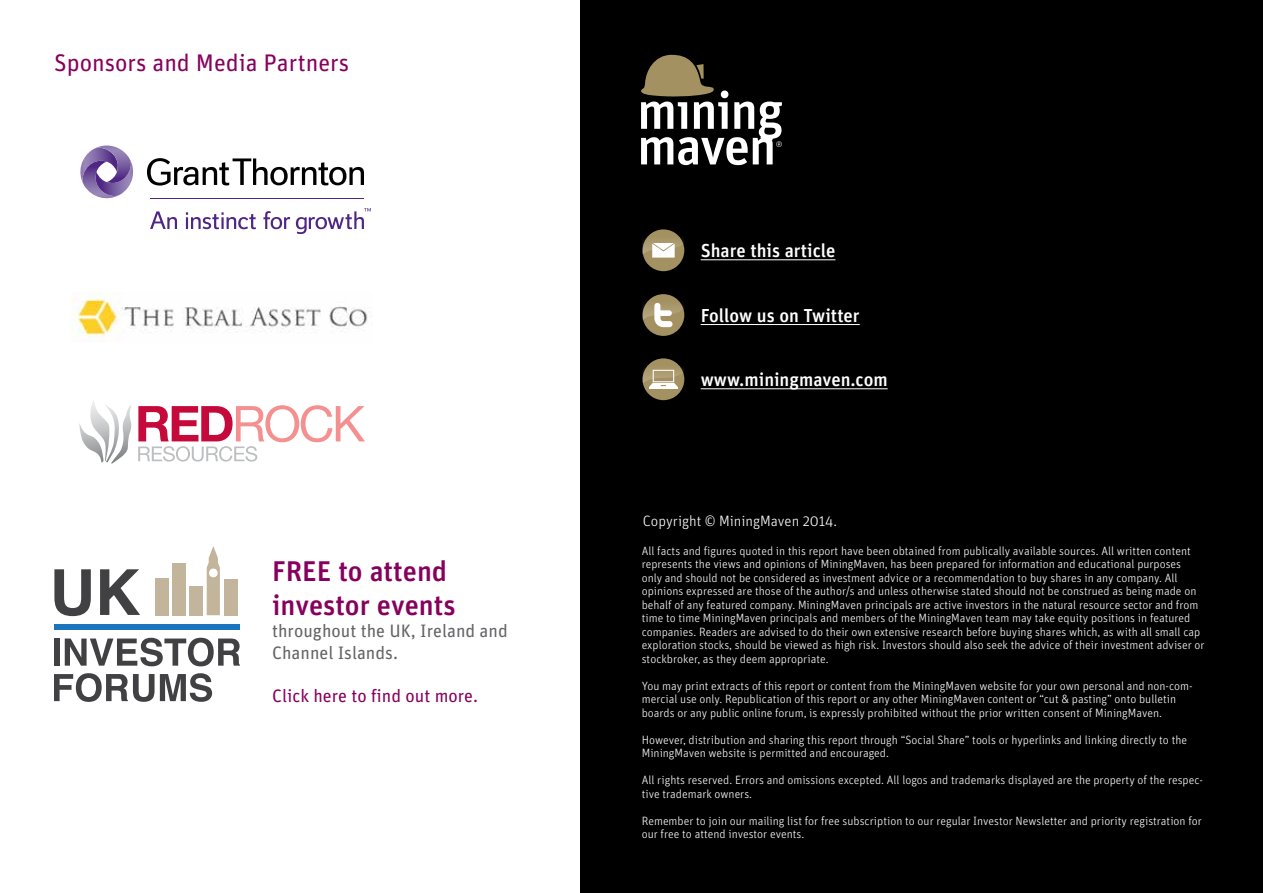
<style>
.page{position:relative;width:1263px;height:893px;background:#fff}
.page>*{position:absolute;margin:0;border:0;box-sizing:border-box;transform-origin:0 0}
.t1{font:500 28.5px/34.2px "Unit";color:#86005e}
.t2{font:24px "Unit";color:#86005e}
.t3{font:500 18.75px "Unit";color:#fff}
.t4{font:18px/21.6px "Unit";color:#636466}
.t5{font:18px "Unit";color:#86005e}
.t6{font:300 15px "Unit";color:#fff}
.t7{font:300 12px/13.5px "Unit";color:#fff}
</style>
<div class="page">
<div style="left:580px;top:0;width:683px;height:892px;background:#000"></div>
<div style="left:642px;top:229px;width:42px;height:42px;background:#a39161;border-radius:50%"></div>
<hr style="left:701px;top:260px;width:134px;height:1px;background:#fff">
<div style="left:642px;top:294px;width:42px;height:42px;background:#a39161;border-radius:50%"></div>
<hr style="left:701px;top:324px;width:159px;height:1px;background:#fff">
<div style="left:642px;top:358px;width:42px;height:42px;background:#a39161;border-radius:50%"></div>
<hr style="left:701px;top:388px;width:187px;height:1px;background:#fff">
<svg style="left:641px;top:55px;width:141px;height:110px"></svg>
<svg style="left:642px;top:229px;width:42px;height:29px"></svg>
<svg style="left:642px;top:294px;width:42px;height:33px"></svg>
<svg style="left:642px;top:358px;width:42px;height:31px"></svg>
<svg style="left:147px;top:158px;width:217px;height:28px"></svg>
<svg style="left:150px;top:211px;width:27px;height:18px"></svg>
<svg style="left:186px;top:212px;width:70px;height:17px"></svg>
<svg style="left:263px;top:211px;width:27px;height:18px"></svg>
<svg style="left:296px;top:208px;width:75px;height:26px"></svg>
<hr style="left:151px;top:198px;width:213px;height:1px;background:#4f2683">
<svg style="left:80px;top:145px;width:54px;height:54px"></svg>
<div style="left:155px;top:578px;width:13px;height:37px;background:#c2b59b"></div>
<div style="left:172px;top:563px;width:13px;height:52px;background:#c2b59b"></div>
<div style="left:189px;top:586px;width:14px;height:29px;background:#c2b59b"></div>
<div style="left:224px;top:579px;width:13px;height:36px;background:#c2b59b"></div>
<svg style="left:54px;top:569px;width:37px;height:47px"></svg>
<svg style="left:100px;top:569px;width:40px;height:46px"></svg>
<div style="left:54px;top:638px;width:6px;height:28px;background:#414042"></div>
<svg style="left:65px;top:638px;width:175px;height:28px"></svg>
<svg style="left:54px;top:673px;width:158px;height:29px"></svg>
<div style="left:54px;top:624px;width:186px;height:6px;background:#1c75bc"></div>
<svg style="left:207px;top:546px;width:13px;height:69px"></svg>
<div style="left:209px;top:568px;width:9px;height:9px;background:#fff;border-radius:50%"></div>
<img style="left:72px;top:292px;width:300px;height:50px">
<svg style="left:138px;top:405px;width:227px;height:57px"></svg>
<svg style="left:79px;top:401px;width:53px;height:63px"></svg>
<h2 class="t2" style="left:54px;top:49px;width:297px">Sponsors and Media Partners</h2>
<h1 class="t1" style="left:272px;top:554px;width:185px">FREE to attend investor events</h1>
<h3 class="t4" style="left:272px;top:620px;width:237px">throughout the UK, Ireland and<br>Channel Islands.</h3>
<h3 class="t5" style="left:272px;top:685px;width:207px">Click here to find out more.</h3>
<h3 class="t3" style="left:701px;top:239px;width:136px">Share this article</h3>
<h3 class="t3" style="left:701px;top:304px;width:160px">Follow us on Twitter</h3>
<h3 class="t3" style="left:701px;top:368px;width:188px">www.miningmaven.com</h3>
<p class="t6" style="left:643px;top:512px;width:196px">Copyright © MiningMaven 2014.</p>
<p class="t7" style="left:642px;top:544px;width:564px">All facts and figures quoted in this report have been obtained from publically available sources. All written content represents the views and opinions of MiningMaven, has been prepared for information and educational purposes<br>only and should not be considered as investment advice or a recommendation to buy shares in any company. All opinions expressed are those of the author/s and unless otherwise stated should not be construed as being made on behalf of any featured company. MiningMaven principals are active investors in the natural resource sector and from time to time MiningMaven principals and members of the MiningMaven team may take equity positions in featured companies. Readers are advised to do their own extensive research before buying shares which, as with all small cap exploration stocks, should be viewed as high risk. Investors should also seek the advice of their investment adviser or stockbroker, as they deem appropriate.</p>
<p class="t7" style="left:642px;top:679px;width:552px">You may print extracts of this report or content from the MiningMaven website for your own personal and non-com&shy;mercial use only. Republication of this report or any other MiningMaven content or “cut &amp; pasting” onto bulletin boards or any public online forum, is expressly prohibited without the prior written consent of MiningMaven.</p>
<p class="t7" style="left:642px;top:733px;width:547px">However, distribution and sharing this report through “Social Share” tools or hyperlinks and linking directly to the<br>MiningMaven website is permitted and encouraged.</p>
<p class="t7" style="left:642px;top:773px;width:563px">All rights reserved. Errors and omissions excepted. All logos and trademarks displayed are the property of the respec&shy;tive trademark owners.</p>
<p class="t7" style="left:642px;top:814px;width:561px">Remember to join our mailing list for free subscription to our regular Investor Newsletter and priority registration for our free to attend investor events.</p>
</div>
